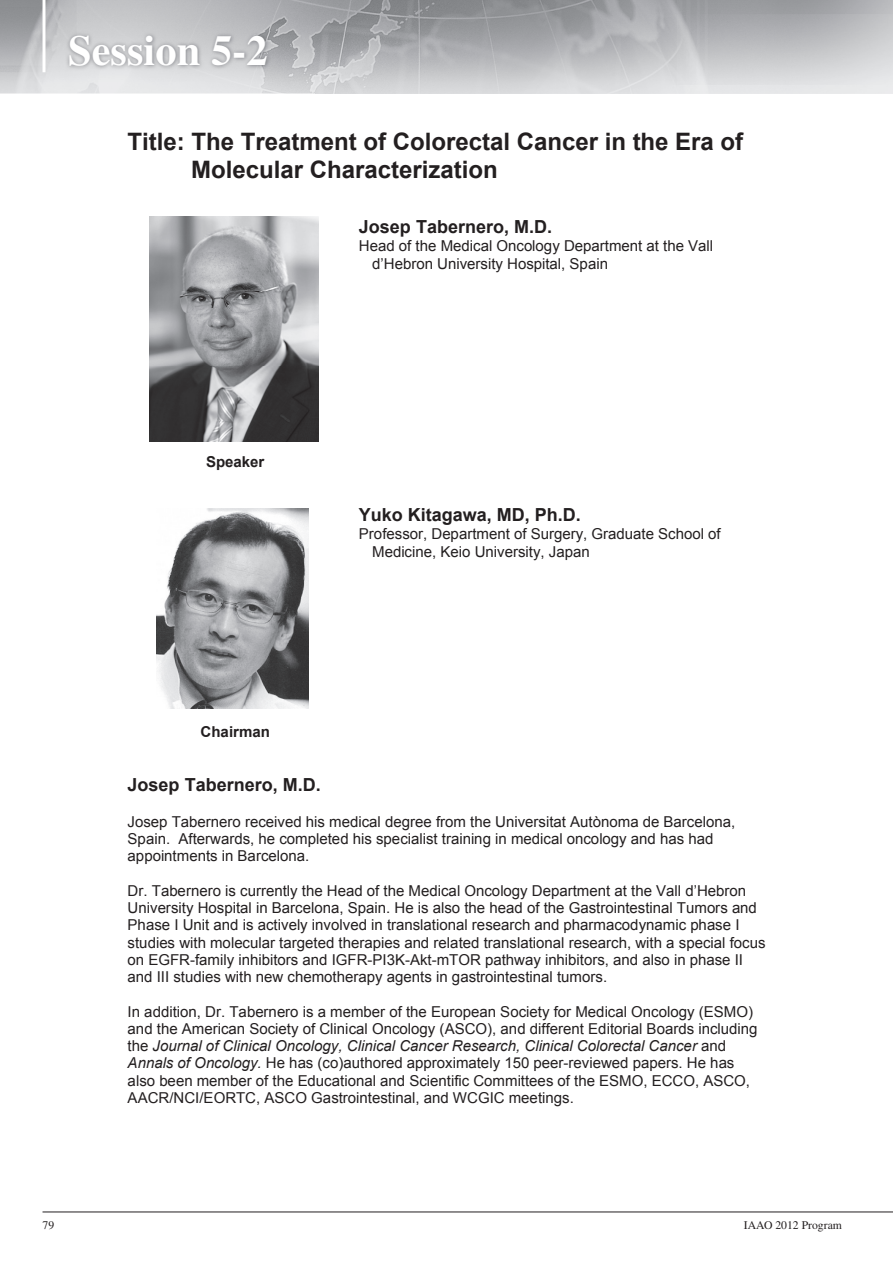
<style>
.page{position:relative;width:893px;height:1263px;background:#fff}
.page>*{position:absolute;margin:0;border:0;box-sizing:border-box;transform-origin:0 0}
.t1{font:700 42.45px "Times LT Std";color:#fff}
.t2{font:700 24px/27.6px "Arial";color:#231f20}
.t3{font:700 18px "Arial";color:#231f20}
.t4{font:15px/17.2px "Arial";color:#231f20}
.t5{font:700 15px "Arial";color:#231f20}
.t6{font:11.7px "Times LT Std";color:#231f20}
.s1{font-style:italic}
</style>
<div class="page">
<img style="left:150px;top:217px;width:169px;height:225px">
<img style="left:157px;top:509px;width:151px;height:200px">
<hr style="left:43px;top:1212px;width:850px;height:1px;background:#231f20">
<img style="left:0;top:0;width:893px;height:94px">
<img style="left:65px;top:31px;width:206px;height:39px">
<hr style="left:43px;top:0;width:2px;height:72px;background:#fff">
<p class="t1" style="left:68px;top:25px;width:201px">Session 5-2</p>
<p class="t2" style="left:191px;top:129px;width:553px;text-indent:-64px">Title: The Treatment of Colorectal Cancer in the Era of<br>Molecular Characterization</p>
<p class="t5" style="left:206px;top:452px;width:60px">Speaker</p>
<p class="t5" style="left:201px;top:722px;width:71px">Chairman</p>
<p class="t3" style="left:359px;top:215px;width:195px">Josep Tabernero, M.D.</p>
<p class="t4" style="left:372px;top:237px;width:343px;line-height:18px;text-indent:-13px">Head of the Medical Oncology Department at the Vall d’Hebron University Hospital, Spain</p>
<p class="t3" style="left:359px;top:503px;width:223px">Yuko Kitagawa, MD, Ph.D.</p>
<p class="t4" style="left:372px;top:525px;width:350px;line-height:18px;text-indent:-13px">Professor, Department of Surgery, Graduate School of<br>Medicine, Keio University, Japan</p>
<p class="t3" style="left:128px;top:773px;width:195px">Josep Tabernero, M.D.</p>
<p class="t4" style="left:128px;top:813px;width:609px">Josep Tabernero received his medical degree from the Universitat Autònoma de Barcelona,<br>Spain. Afterwards, he completed his specialist training in medical oncology and has had appointments in Barcelona.</p>
<p class="t4" style="left:128px;top:882px;width:639px">Dr. Tabernero is currently the Head of the Medical Oncology Department at the Vall d’Hebron University Hospital in Barcelona, Spain. He is also the head of the Gastrointestinal Tumors and Phase I Unit and is actively involved in translational research and pharmacodynamic phase I studies with molecular targeted therapies and related translational research, with a special focus on EGFR-family inhibitors and IGFR-PI3K-Akt-mTOR pathway inhibitors, and also in phase II and III studies with new chemotherapy agents in gastrointestinal tumors.</p>
<p class="t4" style="left:128px;top:1003px;width:631px">In addition, Dr. Tabernero is a member of the European Society for Medical Oncology (ESMO) and the American Society of Clinical Oncology (ASCO), and different Editorial Boards including the <span class="s1">Journal of Clinical Oncology, Clinical Cancer Research, Clinical Colorectal Cancer</span> and <span class="s1">Annals of Oncology.</span> He has (co)authored approximately 150 peer-reviewed papers. He has also been member of the Educational and Scientific Committees of the ESMO, ECCO, ASCO, AACR/NCI/EORTC, ASCO Gastrointestinal, and WCGIC meetings.</p>
<p class="t6" style="left:43px;top:1218px;width:13px">79</p>
<p class="t6" style="left:744px;top:1218px;width:100px">IAAO 2012 Program</p>
</div>
